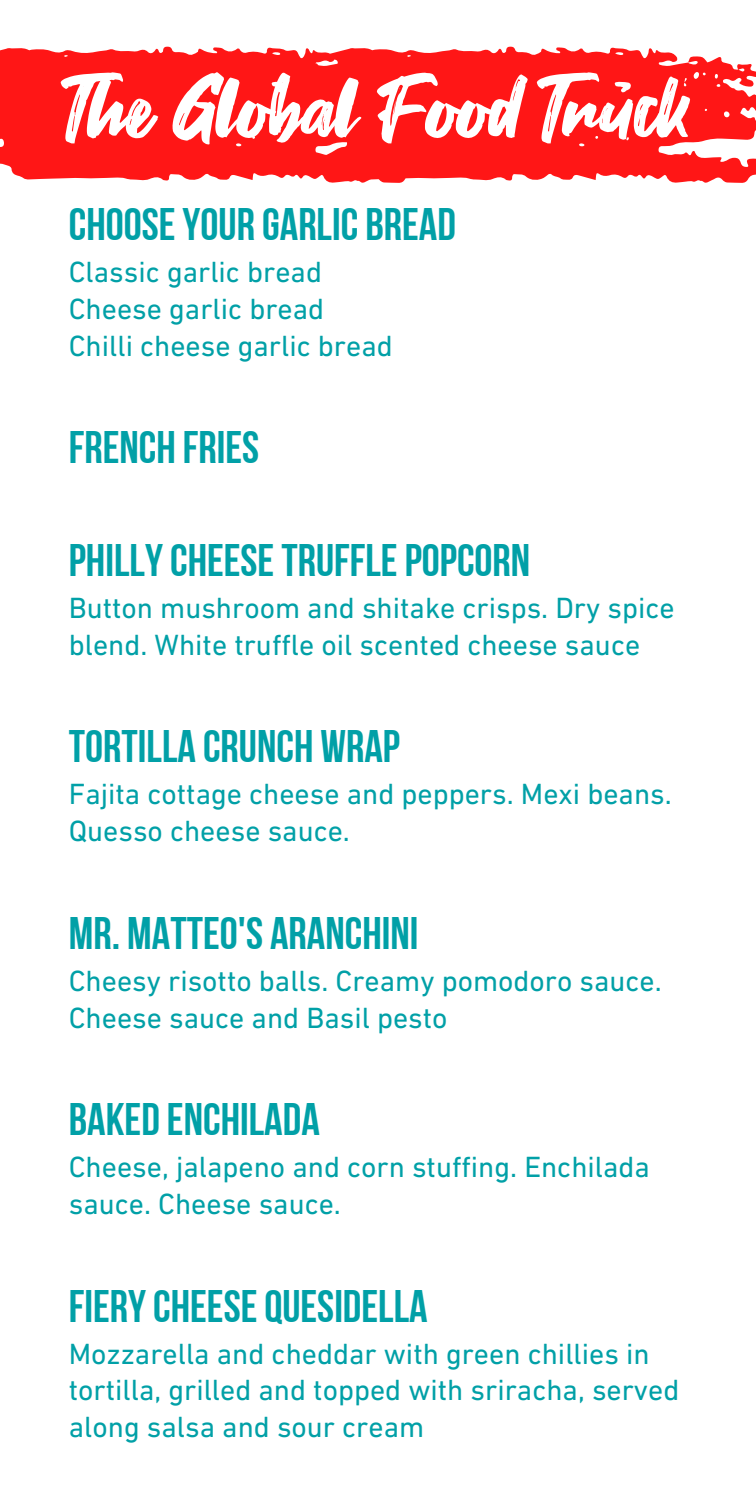
<style>
.page{position:relative;width:756px;height:1512px;background:#fff}
.page>*{position:absolute;margin:0;border:0;box-sizing:border-box;transform-origin:0 0}
.t1{font:84.7px "Fontjek";color:#fff}
.t2{font:45.5px "Bebas Neue Cyrillic";color:#01a0a7}
.t3{font:29.75px/36.8px "DIN Next LT Pro";color:#01a0a7}
</style>
<div class="page">
<div style="left:0;top:47px;width:311px;height:134px;background:#ff1616"></div>
<svg style="left:311px;top:47px;width:445px;height:136px;background:#ff3131"></svg>
<svg style="left:314px;top:63px;width:4px;height:4px"></svg>
<h1 class="t1" style="left:64px;top:55px;width:628px">The Global Food Truck</h1>
<h2 class="t2" style="left:69px;top:206px;width:389px">CHOOSEYOUR GARLIC BREAD</h2>
<p class="t3" style="left:69px;top:256px;width:325px">Classic garlic bread<br>Cheese garlic bread<br>Chilli cheese garlic bread</p>
<h2 class="t2" style="left:69px;top:429px;width:192px">FRENCH FRIES</h2>
<h2 class="t2" style="left:69px;top:542px;width:463px">PHILLYCHEESETRUFFLEPOPCORN</h2>
<p class="t3" style="left:69px;top:592px;width:607px">Button mushroom and shitake crisps. Dry spice blend. White truffle oil scented cheese sauce</p>
<h2 class="t2" style="left:69px;top:728px;width:333px">TORTILLA CRUNCH WRAP</h2>
<p class="t3" style="left:69px;top:779px;width:604px">Fajita cottage cheese and peppers. Mexi beans.<br>Quesso cheese sauce.</p>
<h2 class="t2" style="left:69px;top:915px;width:351px">MR. MATTEO'S ARANCHINI</h2>
<p class="t3" style="left:69px;top:965px;width:595px">Cheesy risotto balls. Creamy pomodoro sauce.<br>Cheese sauce and Basil pesto</p>
<h2 class="t2" style="left:69px;top:1101px;width:253px">BAKED ENCHILADA</h2>
<p class="t3" style="left:69px;top:1151px;width:583px">Cheese, jalapeno and corn stuffing. Enchilada sauce. Cheese sauce.</p>
<h2 class="t2" style="left:69px;top:1287px;width:360px">FIERYCHEESEQUESIDELLA</h2>
<p class="t3" style="left:69px;top:1338px;width:612px">Mozzarella and cheddar with green chillies in tortilla, grilled and topped with sriracha, served along salsa and sour cream</p>
</div>
